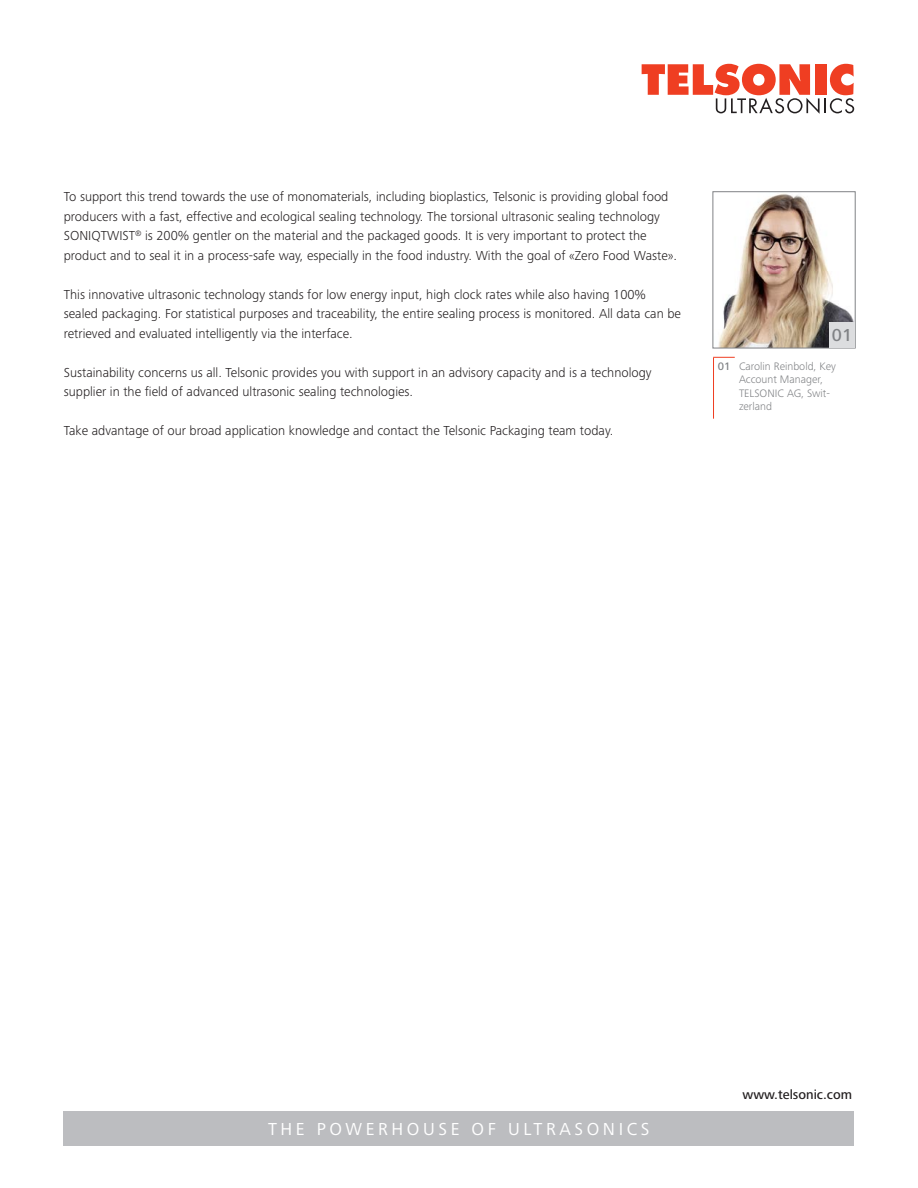
<style>
.page{position:relative;width:918px;height:1188px;background:#fff}
.page>*{position:absolute;margin:0;border:0;box-sizing:border-box;transform-origin:0 0}
.t1{font:18px "Frutiger Next LTW1 G";letter-spacing:.2em;color:#fff}
.t2{font:500 18px "Frutiger Next LTW1 G";color:#808285}
.Lauftext_9_13pt{font:300 13.5px/19.5px "Frutiger Next LTW1 G";color:#231f20}
.t3{font:500 13.5px "Frutiger Next LTW1 G";color:#231f20}
.Legende_7_5_9pt{font:300 11.25px/13.5px "Frutiger Next LTW1 G";color:#808285}
.Legende_7_5_9pt__med{font:500 11.25px "Frutiger Next LTW1 G";color:#808285}
</style>
<div class="page">
<svg style="left:713px;top:357px;width:22px;height:1px"></svg>
<hr style="left:713px;top:358px;width:1px;height:61px;background:#ef3e22">
<svg style="left:642px;top:64px;width:212px;height:50px"></svg>
<div style="left:64px;top:1111px;width:790px;height:34px;background:#bcbdc0"></div>
<img style="left:712px;top:191px;width:144px;height:158px">
<div style="left:829px;top:322px;width:26px;height:26px;background:#dcdddf"></div>
<p class="Lauftext_9_13pt" style="left:64px;top:187px;width:615px">To support this trend towards the use of monomaterials, including bioplastics, Telsonic is providing global food producers with a fast, effective and ecological sealing technology. The torsional ultrasonic sealing technology SONIQTWIST<sup>®</sup> is 200% gentler on the material and the packaged goods. It is very important to protect the product and to seal it in a process-safe way, especially in the food industry. With the goal of «Zero Food Waste».</p>
<p class="Lauftext_9_13pt" style="left:64px;top:284px;width:619px">This innovative ultrasonic technology stands for low energy input, high clock rates while also having 100% sealed packaging. For statistical purposes and traceability, the entire sealing process is monitored. All data can be retrieved and evaluated intelligently via the interface.</p>
<p class="Lauftext_9_13pt" style="left:64px;top:362px;width:589px">Sustainability concerns us all. Telsonic provides you with support in an advisory capacity and is a technology supplier in the field of advanced ultrasonic sealing technologies.</p>
<p class="Lauftext_9_13pt" style="left:64px;top:421px;width:551px">Take advantage of our broad application knowledge and contact the Telsonic Packaging team today.</p>
<p class="t2" style="left:832px;top:325px;width:22px">01</p>
<p class="Legende_7_5_9pt__med" style="left:718px;top:359px;width:14px">01</p>
<p class="Legende_7_5_9pt" style="left:739px;top:359px;width:98px">Carolin Reinbold, Key<br>Account Manager,<br>TELSONIC AG, Swit&shy;zerland</p>
<h1 class="t1" style="left:268px;top:1119px;width:383px">THE POWERHOUSE OF ULTRASONICS</h1>
<p class="t3" style="left:743px;top:1087px;width:111px">www.telsonic.com</p>
</div>
